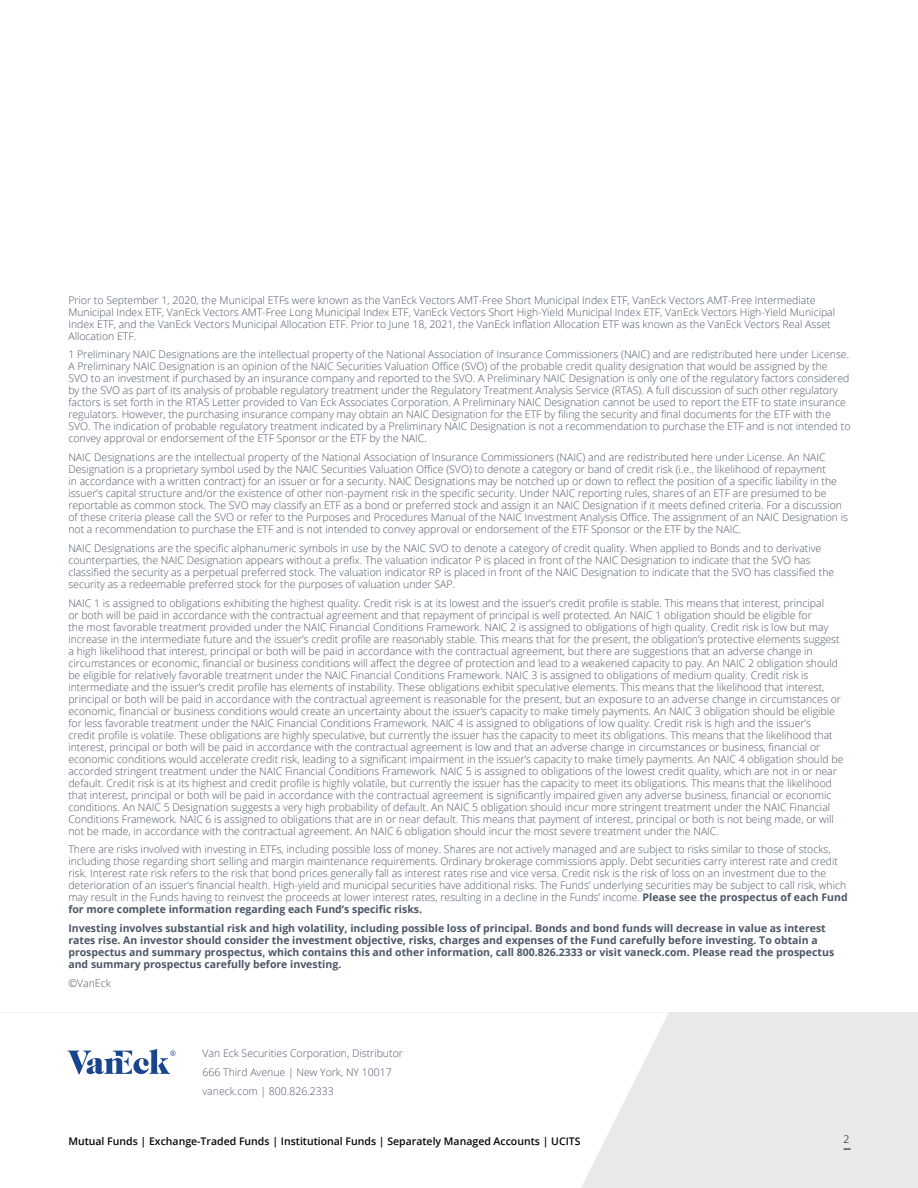
<style>
.page{position:relative;width:918px;height:1188px;background:#fff}
.page>*{position:absolute;margin:0;border:0;box-sizing:border-box;transform-origin:0 0}
.Disclosure{font:300 10.5px/12px "Open Sans";color:#4b5666}
.Disclosure_Bold{font:700 10.5px/12px "Open Sans";color:#4b5666}
.t1{font:600 10.5px "Open Sans";color:#050505}
.t2{font:300 10.5px "Open Sans";color:#050505}
.s1{font-weight:700}
</style>
<div class="page">
<div style="left:0;top:1012px;width:918px;height:176px;background:#e9e9e9"></div>
<svg style="left:0;top:1012px;width:668px;height:176px;background:#fdfdfd"></svg>
<svg style="left:68px;top:1049px;width:107px;height:25px;background:#a7b9d4"></svg>
<p class="Disclosure" style="left:68px;top:293px;width:768px">Prior to September 1, 2020, the Municipal ETFs were known as the VanEck Vectors AMT-Free Short Municipal Index ETF, VanEck Vectors AMT-Free Intermediate Municipal Index ETF, VanEck Vectors AMT-Free Long Municipal Index ETF, VanEck Vectors Short High-Yield Municipal Index ETF, VanEck Vectors High-Yield Municipal Index ETF, and the VanEck Vectors Municipal Allocation ETF. Prior to June 18, 2021, the VanEck Inflation Allocation ETF was known as the VanEck Vectors Real Asset Allocation ETF.</p>
<p class="Disclosure" style="left:68px;top:348px;width:784px">1 Preliminary NAIC Designations are the intellectual property of the National Association of Insurance Commissioners (NAIC) and are redistributed here under License.<br>A Preliminary NAIC Designation is an opinion of the NAIC Securities Valuation Office (SVO) of the probable credit quality designation that would be assigned by the<br>SVO to an investment if purchased by an insurance company and reported to the SVO. A Preliminary NAIC Designation is only one of the regulatory factors considered by the SVO as part of its analysis of probable regulatory treatment under the Regulatory Treatment Analysis Service (RTAS). A full discussion of such other regulatory factors is set forth in the RTAS Letter provided to Van Eck Associates Corporation. A Preliminary NAIC Designation cannot be used to report the ETF to state insurance regulators. However, the purchasing insurance company may obtain an NAIC Designation for the ETF by filing the security and final documents for the ETF with the SVO. The indication of probable regulatory treatment indicated by a Preliminary NAIC Designation is not a recommendation to purchase the ETF and is not intended to convey approval or endorsement of the ETF Sponsor or the ETF by the NAIC.</p>
<p class="Disclosure" style="left:68px;top:451px;width:781px">NAIC Designations are the intellectual property of the National Association of Insurance Commissioners (NAIC) and are redistributed here under License. An NAIC Designation is a proprietary symbol used by the NAIC Securities Valuation Office (SVO) to denote a category or band of credit risk (i.e., the likelihood of repayment<br>in accordance with a written contract) for an issuer or for a security. NAIC Designations may be notched up or down to reflect the position of a specific liability in the issuer’s capital structure and/or the existence of other non-payment risk in the specific security. Under NAIC reporting rules, shares of an ETF are presumed to be reportable as common stock. The SVO may classify an ETF as a bond or preferred stock and assign it an NAIC Designation if it meets defined criteria. For a discussion of these criteria please call the SVO or refer to the Purposes and Procedures Manual of the NAIC Investment Analysis Office. The assignment of an NAIC Designation is not a recommendation to purchase the ETF and is not intended to convey approval or endorsement of the ETF Sponsor or the ETF by the NAIC.</p>
<p class="Disclosure" style="left:68px;top:542px;width:768px">NAIC Designations are the specific alphanumeric symbols in use by the NAIC SVO to denote a category of credit quality. When applied to Bonds and to derivative counterparties, the NAIC Designation appears without a prefix. The valuation indicator P is placed in front of the NAIC Designation to indicate that the SVO has classified the security as a perpetual preferred stock. The valuation indicator RP is placed in front of the NAIC Designation to indicate that the SVO has classified the security as a redeemable preferred stock for the purposes of valuation under SAP.</p>
<p class="Disclosure" style="left:68px;top:596px;width:777px">NAIC 1 is assigned to obligations exhibiting the highest quality. Credit risk is at its lowest and the issuer’s credit profile is stable. This means that interest, principal<br>or both will be paid in accordance with the contractual agreement and that repayment of principal is well protected. An NAIC 1 obligation should be eligible for<br>the most favorable treatment provided under the NAIC Financial Conditions Framework. NAIC 2 is assigned to obligations of high quality. Credit risk is low but may increase in the intermediate future and the issuer’s credit profile are reasonably stable. This means that for the present, the obligation’s protective elements suggest a high likelihood that interest, principal or both will be paid in accordance with the contractual agreement, but there are suggestions that an adverse change in circumstances or economic, financial or business conditions will affect the degree of protection and lead to a weakened capacity to pay. An NAIC 2 obligation should be eligible for relatively favorable treatment under the NAIC Financial Conditions Framework. NAIC 3 is assigned to obligations of medium quality. Credit risk is intermediate and the issuer’s credit profile has elements of instability. These obligations exhibit speculative elements. This means that the likelihood that interest, principal or both will be paid in accordance with the contractual agreement is reasonable for the present, but an exposure to an adverse change in circumstances or economic, financial or business conditions would create an uncertainty about the issuer’s capacity to make timely payments. An NAIC 3 obligation should be eligible for less favorable treatment under the NAIC Financial Conditions Framework. NAIC 4 is assigned to obligations of low quality. Credit risk is high and the issuer’s<br>credit profile is volatile. These obligations are highly speculative, but currently the issuer has the capacity to meet its obligations. This means that the likelihood that interest, principal or both will be paid in accordance with the contractual agreement is low and that an adverse change in circumstances or business, financial or economic conditions would accelerate credit risk, leading to a significant impairment in the issuer’s capacity to make timely payments. An NAIC 4 obligation should be accorded stringent treatment under the NAIC Financial Conditions Framework. NAIC 5 is assigned to obligations of the lowest credit quality, which are not in or near default. Credit risk is at its highest and credit profile is highly volatile, but currently the issuer has the capacity to meet its obligations. This means that the likelihood that interest, principal or both will be paid in accordance with the contractual agreement is significantly impaired given any adverse business, financial or economic conditions. An NAIC 5 Designation suggests a very high probability of default. An NAIC 5 obligation should incur more stringent treatment under the NAIC Financial Conditions Framework. NAIC 6 is assigned to obligations that are in or near default. This means that payment of interest, principal or both is not being made, or will not be made, in accordance with the contractual agreement. An NAIC 6 obligation should incur the most severe treatment under the NAIC.</p>
<p class="Disclosure" style="left:68px;top:843px;width:781px">There are risks involved with investing in ETFs, including possible loss of money. Shares are not actively managed and are subject to risks similar to those of stocks, including those regarding short selling and margin maintenance requirements. Ordinary brokerage commissions apply. Debt securities carry interest rate and credit risk. Interest rate risk refers to the risk that bond prices generally fall as interest rates rise and vice versa. Credit risk is the risk of loss on an investment due to the deterioration of an issuer’s financial health. High-yield and municipal securities have additional risks. The Funds’ underlying securities may be subject to call risk, which may result in the Funds having to reinvest the proceeds at lower interest rates, resulting in a decline in the Funds’ income. <span class="s1">Please see the prospectus of each Fund for more complete information regarding each Fund’s specific risks.</span></p>
<p class="Disclosure_Bold" style="left:68px;top:922px;width:767px">Investing involves substantial risk and high volatility, including possible loss of principal. Bonds and bond funds will decrease in value as interest rates rise. An investor should consider the investment objective, risks, charges and expenses of the Fund carefully before investing. To obtain a prospectus and summary prospectus, which contains this and other information, call 800.826.2333 or visit vaneck.com. Please read the prospectus and summary prospectus carefully before investing.</p>
<p class="Disclosure" style="left:68px;top:977px;width:44px">©VanEck</p>
<p class="Disclosure" style="left:202px;top:1044px;width:202px;line-height:18.8px">Van Eck Securities Corporation, Distributor<br>666 Third Avenue | New York, NY 10017 vaneck.com | 800.826.2333</p>
<p class="t1" style="left:68px;top:1134px;width:514px">Mutual Funds | Exchange-Traded Funds | Institutional Funds | Separately Managed Accounts | UCITS</p>
<p class="t2" style="left:844px;top:1132px;width:7px">2</p>
</div>
